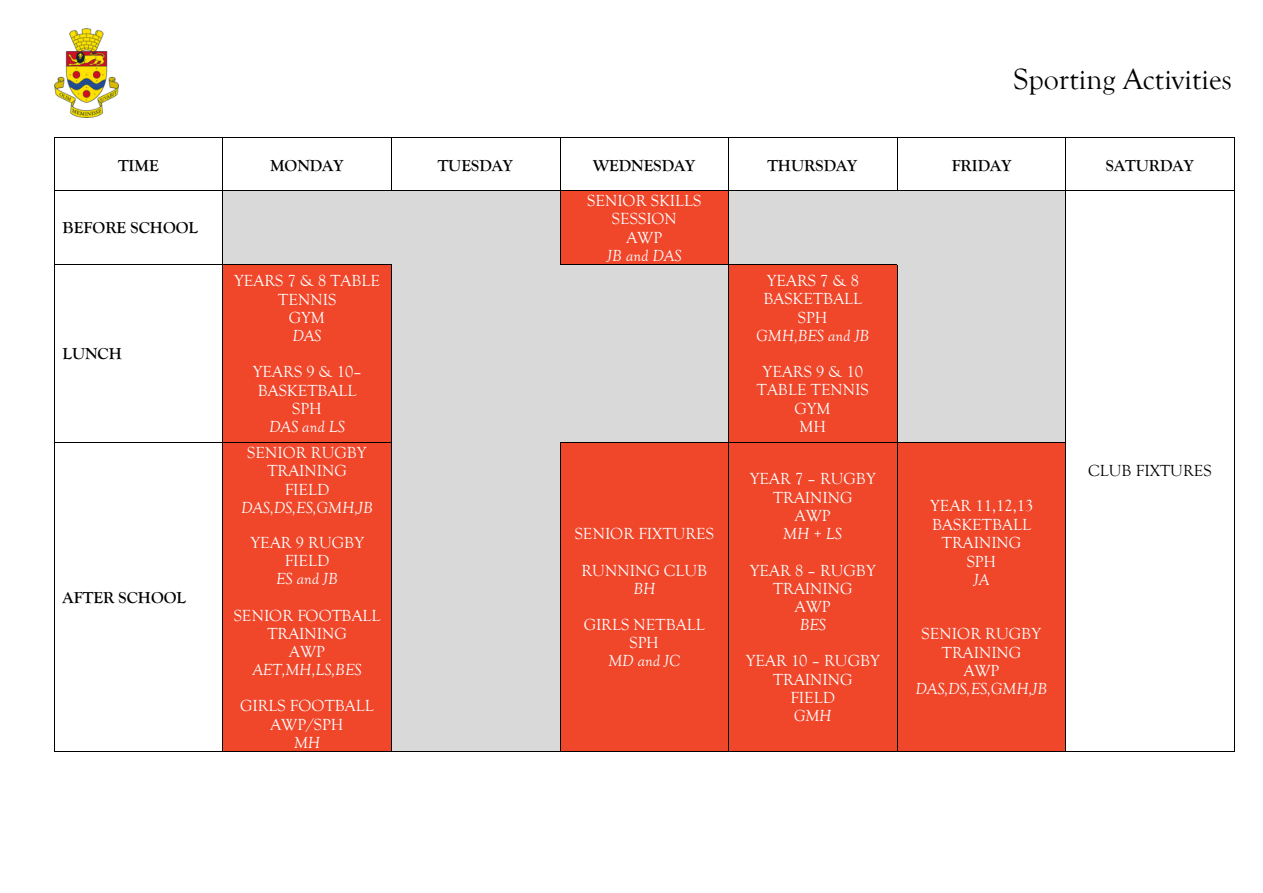
<style>
.page{position:relative;width:1263px;height:893px;background:#fff}
.page>*{position:absolute;margin:0;border:0;box-sizing:border-box;transform-origin:0 0}
.t1{font:30px "Goudy Old Style T";color:#000}
.t2{font:16.5px/18.3px "Goudy Old Style T";color:#fff;text-align:center}
.t3{font:italic 16.5px "Goudy Old Style T";color:#fff}
.t4{font:700 16.5px "Goudy Old Style T";color:#000}
.t5{font:16.5px "Goudy Old Style T";color:#000}
</style>
<div class="page">
<hr style="left:55px;top:137px;width:167px;height:1px;background:#000">
<hr style="left:223px;top:137px;width:168px;height:1px;background:#000">
<hr style="left:392px;top:137px;width:168px;height:1px;background:#000">
<hr style="left:560px;top:137px;width:168px;height:1px;background:#000">
<hr style="left:729px;top:137px;width:168px;height:1px;background:#000">
<hr style="left:898px;top:137px;width:167px;height:1px;background:#000">
<hr style="left:1066px;top:137px;width:168px;height:1px;background:#000">
<hr style="left:54px;top:138px;width:1px;height:53px;background:#000">
<hr style="left:222px;top:138px;width:1px;height:53px;background:#000">
<hr style="left:391px;top:138px;width:1px;height:53px;background:#000">
<hr style="left:560px;top:138px;width:1px;height:53px;background:#000">
<hr style="left:728px;top:138px;width:1px;height:53px;background:#000">
<hr style="left:897px;top:138px;width:1px;height:53px;background:#000">
<hr style="left:1065px;top:138px;width:1px;height:53px;background:#000">
<hr style="left:1234px;top:138px;width:1px;height:53px;background:#000">
<div style="left:223px;top:191px;width:168px;height:73px;background:#d9d9d9"></div>
<div style="left:392px;top:191px;width:168px;height:560px;background:#d9d9d9"></div>
<div style="left:560px;top:191px;width:168px;height:73px;background:#f0462a"></div>
<div style="left:729px;top:191px;width:336px;height:73px;background:#d9d9d9"></div>
<hr style="left:55px;top:191px;width:167px;height:1px;background:#000">
<hr style="left:223px;top:191px;width:168px;height:1px;background:#000">
<hr style="left:392px;top:191px;width:168px;height:1px;background:#000">
<hr style="left:560px;top:191px;width:168px;height:1px;background:#000">
<hr style="left:729px;top:191px;width:168px;height:1px;background:#000">
<hr style="left:898px;top:191px;width:167px;height:1px;background:#000">
<hr style="left:1066px;top:191px;width:168px;height:1px;background:#000">
<hr style="left:54px;top:191px;width:1px;height:73px;background:#000">
<hr style="left:222px;top:191px;width:1px;height:73px;background:#000">
<hr style="left:391px;top:191px;width:1px;height:73px;background:#d9d9d9">
<hr style="left:560px;top:191px;width:1px;height:73px;background:#000">
<hr style="left:728px;top:191px;width:1px;height:73px;background:#000">
<hr style="left:1065px;top:191px;width:1px;height:73px;background:#000">
<hr style="left:1234px;top:191px;width:1px;height:73px;background:#000">
<div style="left:223px;top:265px;width:168px;height:177px;background:#f0462a"></div>
<div style="left:560px;top:265px;width:168px;height:177px;background:#d9d9d9"></div>
<div style="left:729px;top:265px;width:168px;height:177px;background:#f0462a"></div>
<div style="left:898px;top:265px;width:167px;height:177px;background:#d9d9d9"></div>
<hr style="left:55px;top:264px;width:167px;height:1px;background:#000">
<hr style="left:223px;top:264px;width:168px;height:1px;background:#000">
<hr style="left:560px;top:264px;width:168px;height:1px;background:#000">
<hr style="left:729px;top:264px;width:168px;height:1px;background:#000">
<hr style="left:898px;top:264px;width:167px;height:1px;background:#d9d9d9">
<hr style="left:54px;top:265px;width:1px;height:177px;background:#000">
<hr style="left:222px;top:265px;width:1px;height:177px;background:#000">
<hr style="left:391px;top:265px;width:1px;height:177px;background:#000">
<hr style="left:728px;top:265px;width:1px;height:177px;background:#000">
<hr style="left:897px;top:265px;width:1px;height:177px;background:#000">
<hr style="left:1065px;top:265px;width:1px;height:177px;background:#000">
<hr style="left:1234px;top:265px;width:1px;height:177px;background:#000">
<div style="left:223px;top:443px;width:168px;height:308px;background:#f0462a"></div>
<div style="left:560px;top:443px;width:168px;height:308px;background:#f0462a"></div>
<div style="left:729px;top:443px;width:168px;height:308px;background:#f0462a"></div>
<div style="left:898px;top:443px;width:167px;height:308px;background:#f0462a"></div>
<hr style="left:55px;top:442px;width:167px;height:1px;background:#000">
<hr style="left:223px;top:442px;width:168px;height:1px;background:#000">
<hr style="left:560px;top:442px;width:168px;height:1px;background:#000">
<hr style="left:729px;top:442px;width:168px;height:1px;background:#000">
<hr style="left:898px;top:442px;width:167px;height:1px;background:#000">
<hr style="left:54px;top:443px;width:1px;height:308px;background:#000">
<hr style="left:55px;top:751px;width:167px;height:1px;background:#000">
<hr style="left:222px;top:443px;width:1px;height:308px;background:#000">
<hr style="left:223px;top:751px;width:168px;height:1px;background:#000">
<hr style="left:391px;top:443px;width:1px;height:308px;background:#000">
<hr style="left:392px;top:751px;width:168px;height:1px;background:#000">
<hr style="left:560px;top:443px;width:1px;height:308px;background:#000">
<hr style="left:560px;top:751px;width:168px;height:1px;background:#000">
<hr style="left:728px;top:443px;width:1px;height:308px;background:#000">
<hr style="left:729px;top:751px;width:168px;height:1px;background:#000">
<hr style="left:897px;top:443px;width:1px;height:308px;background:#000">
<hr style="left:898px;top:751px;width:167px;height:1px;background:#000">
<hr style="left:1065px;top:443px;width:1px;height:308px;background:#000">
<hr style="left:1066px;top:751px;width:168px;height:1px;background:#000">
<hr style="left:1234px;top:443px;width:1px;height:308px;background:#000">
<img style="left:54px;top:29px;width:65px;height:88px">
<p class="t1" style="left:1014px;top:63px;width:220px">Sporting Activities</p>
<p class="t4" style="left:118px;top:157px;width:42px">TIME</p>
<p class="t4" style="left:270px;top:157px;width:75px">MONDAY</p>
<p class="t4" style="left:438px;top:157px;width:77px">TUESDAY</p>
<p class="t4" style="left:593px;top:157px;width:104px">WEDNESDAY</p>
<p class="t4" style="left:767px;top:157px;width:91px">THURSDAY</p>
<p class="t4" style="left:952px;top:157px;width:61px">FRIDAY</p>
<p class="t4" style="left:1106px;top:157px;width:90px">SATURDAY</p>
<p class="t4" style="left:63px;top:219px;width:137px">BEFORE SCHOOL</p>
<p class="t4" style="left:63px;top:344px;width:61px">LUNCH</p>
<p class="t4" style="left:63px;top:588px;width:125px">AFTER SCHOOL</p>
<p class="t2" style="left:234px;top:272px;width:148px">YEARS 7 &amp; 8 TABLE<br>TENNIS</p>
<p class="t2" style="left:289px;top:309px;width:38px">GYM</p>
<p class="t3" style="left:293px;top:327px;width:31px">DAS</p>
<p class="t2" style="left:253px;top:363px;width:110px;text-align:left">YEARS 9 &amp; 10–<br>BASKETBALL</p>
<p class="t2" style="left:292px;top:400px;width:31px">SPH</p>
<p class="t3" style="left:269px;top:417px;width:77px">DAS and LS</p>
<p class="t2" style="left:247px;top:443px;width:121px">SENIOR RUGBY<br>TRAINING</p>
<p class="t2" style="left:285px;top:480px;width:46px">FIELD</p>
<p class="t3" style="left:241px;top:498px;width:133px">DAS,DS,ES,GMH,JB</p>
<p class="t2" style="left:251px;top:533px;width:115px">YEAR 9 RUGBY</p>
<p class="t2" style="left:285px;top:552px;width:46px">FIELD</p>
<p class="t3" style="left:276px;top:570px;width:63px">ES and JB</p>
<p class="t2" style="left:234px;top:606px;width:148px">SENIOR FOOTBALL<br>TRAINING</p>
<p class="t2" style="left:289px;top:643px;width:37px">AWP</p>
<p class="t3" style="left:252px;top:661px;width:111px">AET,MH,LS,BES</p>
<p class="t2" style="left:240px;top:697px;width:135px">GIRLS FOOTBALL<br>AWP/SPH</p>
<p class="t3" style="left:294px;top:733px;width:28px">MH</p>
<p class="t2" style="left:587px;top:191px;width:116px">SENIOR SKILLS<br>SESSION</p>
<p class="t2" style="left:626px;top:228px;width:37px">AWP</p>
<p class="t3" style="left:607px;top:246px;width:76px">JB and DAS</p>
<p class="t2" style="left:575px;top:525px;width:141px">SENIOR FIXTURES</p>
<p class="t2" style="left:581px;top:561px;width:127px">RUNNING CLUB</p>
<p class="t3" style="left:634px;top:579px;width:23px">BH</p>
<p class="t2" style="left:584px;top:615px;width:122px">GIRLS NETBALL<br>SPH</p>
<p class="t3" style="left:608px;top:652px;width:73px">MD and JC</p>
<p class="t2" style="left:767px;top:271px;width:94px">YEARS 7 &amp; 8</p>
<p class="t2" style="left:763px;top:290px;width:100px">BASKETBALL</p>
<p class="t2" style="left:798px;top:308px;width:31px">SPH</p>
<p class="t3" style="left:756px;top:326px;width:115px">GMH,BES and JB</p>
<p class="t2" style="left:757px;top:363px;width:113px">YEARS 9 &amp; 10<br>TABLE TENNIS</p>
<p class="t2" style="left:794px;top:399px;width:38px">GYM</p>
<p class="t2" style="left:799px;top:418px;width:28px">MH</p>
<p class="t2" style="left:750px;top:470px;width:127px">YEAR 7 – RUGBY<br>TRAINING</p>
<p class="t2" style="left:795px;top:507px;width:37px">AWP</p>
<p class="t3" style="left:783px;top:525px;width:60px">MH + LS</p>
<p class="t2" style="left:750px;top:561px;width:127px">YEAR 8 – RUGBY<br>TRAINING</p>
<p class="t2" style="left:795px;top:598px;width:37px">AWP</p>
<p class="t3" style="left:800px;top:616px;width:28px">BES</p>
<p class="t2" style="left:746px;top:652px;width:136px">YEAR 10 – RUGBY<br>TRAINING</p>
<p class="t2" style="left:790px;top:689px;width:46px">FIELD</p>
<p class="t3" style="left:794px;top:707px;width:39px">GMH</p>
<p class="t2" style="left:930px;top:497px;width:105px">YEAR 11,12,13</p>
<p class="t2" style="left:932px;top:515px;width:100px">BASKETBALL<br>TRAINING</p>
<p class="t2" style="left:967px;top:552px;width:31px">SPH</p>
<p class="t3" style="left:974px;top:570px;width:17px">JA</p>
<p class="t2" style="left:922px;top:625px;width:121px">SENIOR RUGBY<br>TRAINING</p>
<p class="t2" style="left:964px;top:662px;width:37px">AWP</p>
<p class="t3" style="left:916px;top:679px;width:133px">DAS,DS,ES,GMH,JB</p>
<p class="t5" style="left:1088px;top:462px;width:125px">CLUB FIXTURES</p>
</div>
